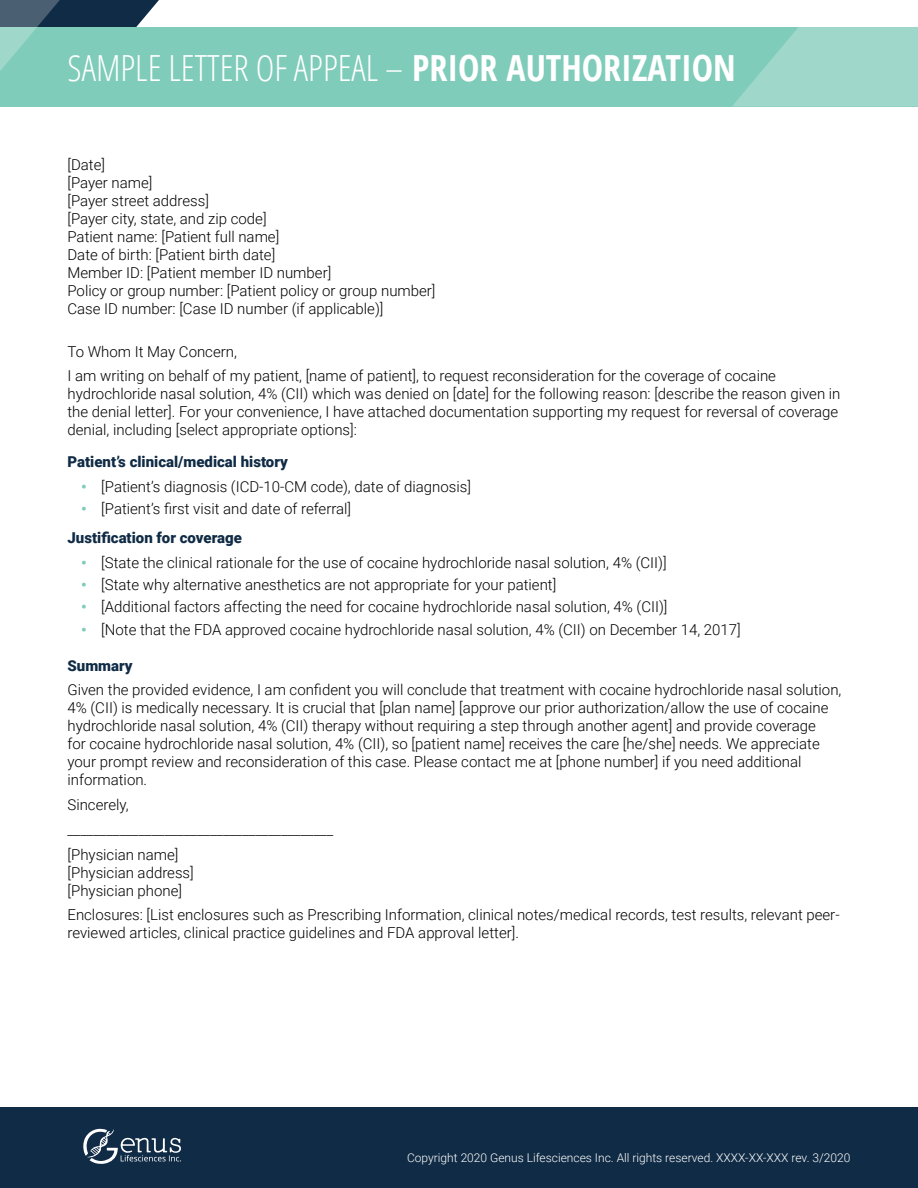
<style>
.page{position:relative;width:918px;height:1188px;background:#fff}
.page>*{position:absolute;margin:0;border:0;box-sizing:border-box;transform-origin:0 0}
.t1{font:300 condensed 36px "Open Sans";color:#fff}
.t2{font:300 15px/18px "Roboto";color:#000}
.t3{font:900 15px "Roboto";color:#102b45}
.t4{font:300 12px "Roboto";color:#fff}
.s1{font-weight:700}
.s2{font-weight:900;color:#80ccba}
.s3{font-weight:900;color:#102b45}
</style>
<div class="page">
<div style="left:0;top:27px;width:918px;height:79px;background:#80ccba"></div>
<svg style="left:0;top:0;width:159px;height:71px"></svg>
<div style="left:0;top:1107px;width:918px;height:81px;background:#102b45"></div>
<svg style="left:83px;top:1129px;width:98px;height:35px"></svg>
<svg style="left:733px;top:27px;width:185px;height:79px"></svg>
<h1 class="t1" style="left:68px;top:43px;width:670px">SAMPLE LETTER OF APPEAL – <span class="s1">PRIOR AUTHORIZATION</span></h1>
<p class="t2" style="left:68px;top:155px;width:370px">[Date]<br>[Payer name]<br>[Payer street address]<br>[Payer city, state, and zip code]<br>Patient name: [Patient full name]<br>Date of birth: [Patient birth date]<br>Member ID: [Patient member ID number]<br>Policy or group number: [Patient policy or group number]<br>Case ID number: [Case ID number (if applicable)]</p>
<p class="t2" style="left:68px;top:338px;width:710px;line-height:24.8px">To Whom It May Concern,<br>I am writing on behalf of my patient, [name of patient], to request reconsideration for the coverage of cocaine</p>
<p class="t2" style="left:68px;top:385px;width:775px">hydrochloride nasal solution, 4% (CII) which was denied on [date] for the following reason: [describe the reason given in the denial letter]. For your convenience, I have attached documentation supporting my request for reversal of coverage denial, including [select appropriate options]:</p>
<p class="t3" style="left:68px;top:451px;width:222px">Patient’s clinical/medical history</p>
<p class="t2" style="left:81px;top:477px;width:391px"><span class="s2">•</span> [Patient’s diagnosis (ICD-10-CM code), date of diagnosis]</p>
<p class="t2" style="left:68px;top:494px;width:285px;line-height:29.1px;text-indent:14px"><span class="s2">•</span> [Patient’s first visit and date of referral]<br><span class="s3">Justification for coverage</span></p>
<p class="t2" style="left:81px;top:553px;width:587px"><span class="s2">•</span> [State the clinical rationale for the use of cocaine hydrochloride nasal solution, 4% (CII)]</p>
<p class="t2" style="left:81px;top:575px;width:477px"><span class="s2">•</span> [State why alternative anesthetics are not appropriate for your patient]</p>
<p class="t2" style="left:81px;top:598px;width:588px"><span class="s2">•</span> [Additional factors affecting the need for cocaine hydrochloride nasal solution, 4% (CII)]</p>
<p class="t2" style="left:81px;top:620px;width:661px"><span class="s2">•</span> [Note that the FDA approved cocaine hydrochloride nasal solution, 4% (CII) on December 14, 2017]</p>
<p class="t3" style="left:68px;top:655px;width:67px">Summary</p>
<p class="t2" style="left:68px;top:680px;width:775px">Given the provided evidence, I am confident you will conclude that treatment with cocaine hydrochloride nasal solution, 4% (CII) is medically necessary. It is crucial that [plan name] [approve our prior authorization/allow the use of cocaine hydrochloride nasal solution, 4% (CII) therapy without requiring a step through another agent] and provide coverage<br>for cocaine hydrochloride nasal solution, 4% (CII), so [patient name] receives the care [he/she] needs. We appreciate your prompt review and reconsideration of this case. Please contact me at [phone number] if you need additional information.</p>
<p class="t2" style="left:68px;top:792px;width:267px;line-height:24.8px">Sincerely, _________________________________________ [Physician name]</p>
<p class="t2" style="left:68px;top:863px;width:128px">[Physician address] [Physician phone]</p>
<p class="t2" style="left:68px;top:905px;width:774px">Enclosures: [List enclosures such as Prescribing Information, clinical notes/medical records, test results, relevant peer&shy;reviewed articles, clinical practice guidelines and FDA approval letter].</p>
<p class="t4" style="left:407px;top:1150px;width:445px">Copyright 2020 Genus Lifesciences Inc. All rights reserved. XXXX-XX-XXX rev. 3/2020</p>
</div>
